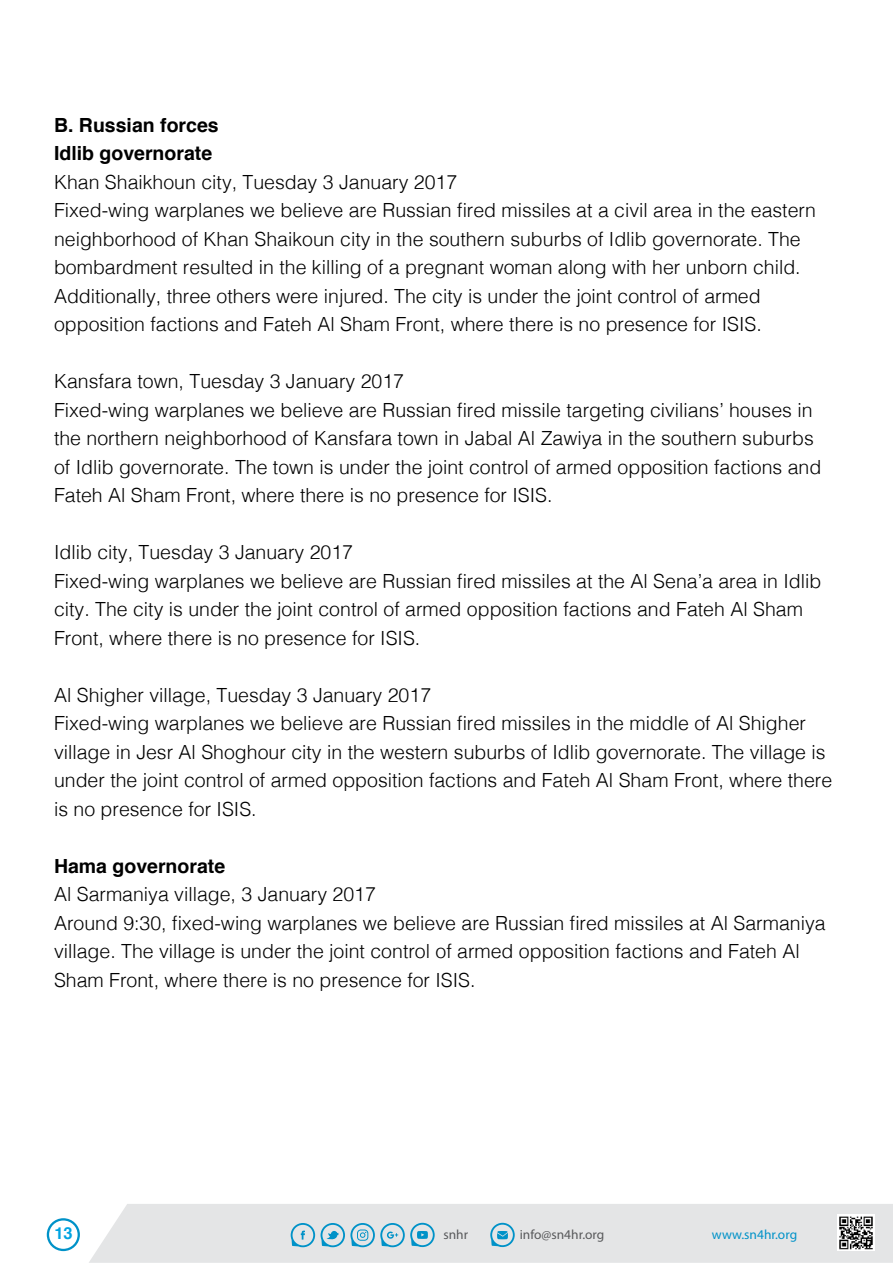
<style>
.page{position:relative;width:893px;height:1263px;background:#fff}
.page>*{position:absolute;margin:0;border:0;box-sizing:border-box;transform-origin:0 0}
.t1{font:300 19.5px/28.5px "Helvetica";color:#000}
.t2{font:700 19.5px/28.5px "Helvetica";color:#000}
.t3{font:700 16.5px "Helvetica";color:#00a4e2}
.t4{font:13.35px "Myriad Pro";color:#58595b}
.t5{font:13.35px "Myriad Pro";color:#0092c8}
</style>
<div class="page">
<div style="left:89px;top:1204px;width:804px;height:59px;background:#e4e5e6"></div>
<svg style="left:291px;top:1223px;width:24px;height:24px"></svg>
<svg style="left:321px;top:1223px;width:114px;height:24px;background:#a1ccdd"></svg>
<svg style="left:490px;top:1223px;width:25px;height:24px"></svg>
<img style="left:837px;top:1214px;width:37px;height:37px">
<svg style="left:47px;top:1218px;width:33px;height:33px"></svg>
<p class="t2" style="left:54px;top:111px;width:166px">B. Russian forces<br>Idlib governorate</p>
<p class="t1" style="left:54px;top:166px;width:763px">Khan Shaikhoun city, Tuesday 3 January 2017<br>Fixed-wing warplanes we believe are Russian fired missiles at a civil area in the eastern neighborhood of Khan Shaikoun city in the southern suburbs of Idlib governorate. The bombardment resulted in the killing of a pregnant woman along with her unborn child.<br>Additionally, three others were injured. The city is under the joint control of armed opposition factions and Fateh Al Sham Front, where there is no presence for ISIS.</p>
<p class="t1" style="left:54px;top:366px;width:769px">Kansfara town, Tuesday 3 January 2017<br>Fixed-wing warplanes we believe are Russian fired missile targeting civilians’ houses in the northern neighborhood of Kansfara town in Jabal Al Zawiya in the southern suburbs of Idlib governorate. The town is under the joint control of armed opposition factions and Fateh Al Sham Front, where there is no presence for ISIS.</p>
<p class="t1" style="left:54px;top:537px;width:769px">Idlib city, Tuesday 3 January 2017<br>Fixed-wing warplanes we believe are Russian fired missiles at the Al Sena a’ area in Idlib city. The city is under the joint control of armed opposition factions and Fateh Al Sham Front, where there is no presence for ISIS.</p>
<p class="t1" style="left:54px;top:679px;width:780px">Al Shigher village, Tuesday 3 January 2017<br>Fixed-wing warplanes we believe are Russian fired missiles in the middle of Al Shigher village in Jesr Al Shoghour city in the western suburbs of Idlib governorate. The village is under the joint control of armed opposition factions and Fateh Al Sham Front, where there is no presence for ISIS.</p>
<p class="t2" style="left:54px;top:852px;width:173px">Hama governorate</p>
<p class="t1" style="left:54px;top:879px;width:773px">Al Sarmaniya village 3, January 2017<br>Around 9:30, fixed-wing warplanes we believe are Russian fired missiles at Al Sarmaniya village. The village is under the joint control of armed opposition factions and Fateh Al Sham Front, where there is no presence for ISIS.</p>
<p class="t3" style="left:54px;top:1220px;width:20px">13</p>
<p class="t4" style="left:443px;top:1226px;width:26px">snhr</p>
<p class="t4" style="left:520px;top:1226px;width:86px">info@sn4hr.org</p>
<p class="t5" style="left:712px;top:1226px;width:87px">www.sn4hr.org</p>
</div>
